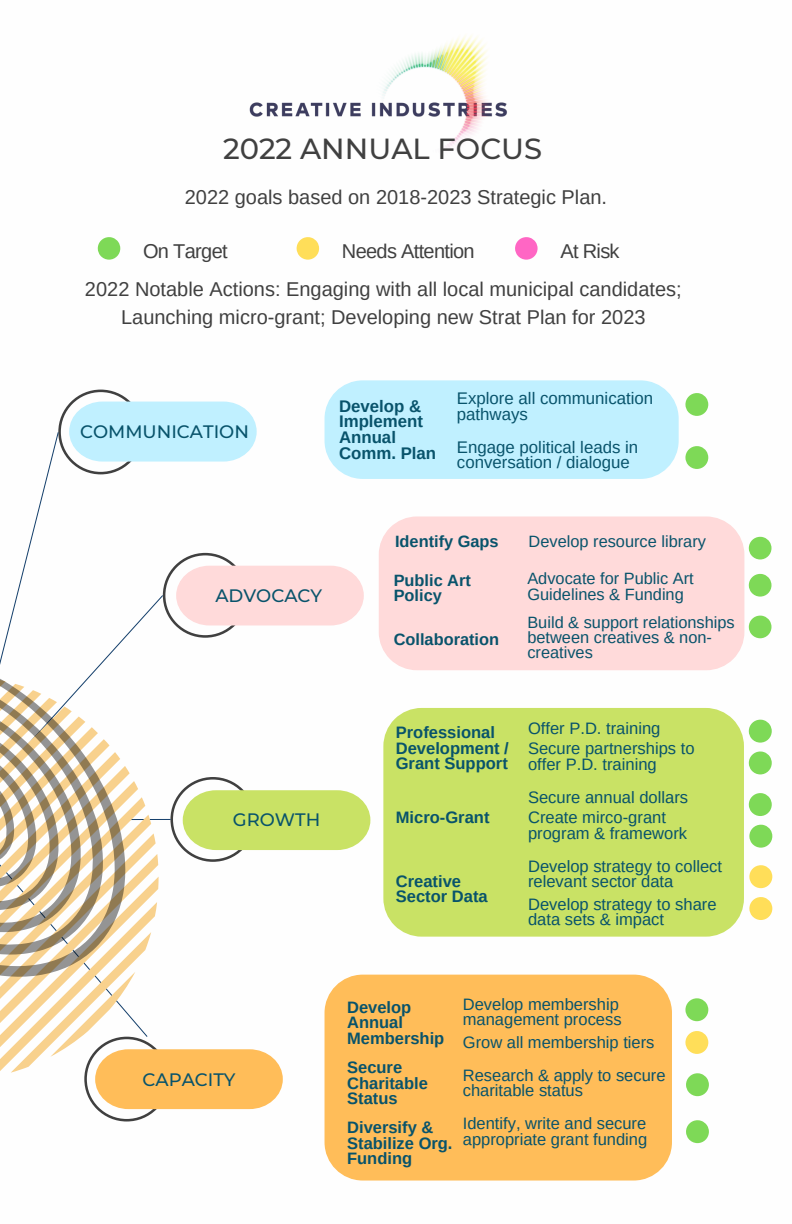
<style>
.page{position:relative;width:792px;height:1224px;background:#fff}
.page>*{position:absolute;margin:0;border:0;box-sizing:border-box;transform-origin:0 0}
.t1{font:500 29px "Montserrat";color:#404040}
.t2{font:20px/27.8px "Arimo";color:#404040;text-align:center}
.t3{font:20px "Arimo";letter-spacing:-.035em;color:#404040}
.t4{font:500 18px "Montserrat";color:#08536b}
.t5{font:16.8px/15.6px "Arimo";color:#08536b}
.t6{font:700 16.8px/15.6px "Arimo";color:#08536b}
.t7{font:16.6px/15.4px "Arimo";color:#08536b}
.t8{font:700 16.6px/15.4px "Arimo";color:#08536b}
.t9{font:16.5px/15.3px "Arimo";color:#08536b}
.t10{font:700 16.5px/15.3px "Arimo";color:#08536b}
.t11{font:16.4px/15.2px "Arimo";color:#08536b}
.t12{font:700 16.4px/15.2px "Arimo";color:#08536b}
</style>
<div class="page">
<svg style="left:0;top:390px;width:370px;height:732px"></svg>
<div style="left:325px;top:380px;width:354px;height:99px;background:#c0f0ff;border-radius:38px"></div>
<svg style="left:685px;top:393px;width:23px;height:23px"></svg>
<svg style="left:685px;top:446px;width:23px;height:23px"></svg>
<div style="left:379px;top:516px;width:365px;height:154px;background:#ffdada"></div>
<svg style="left:749px;top:616px;width:22px;height:22px"></svg>
<svg style="left:749px;top:574px;width:22px;height:23px"></svg>
<svg style="left:749px;top:537px;width:22px;height:22px"></svg>
<div style="left:383px;top:708px;width:361px;height:229px;background:#c9e265"></div>
<svg style="left:749px;top:793px;width:23px;height:23px"></svg>
<svg style="left:749px;top:825px;width:23px;height:23px"></svg>
<svg style="left:749px;top:752px;width:23px;height:22px"></svg>
<svg style="left:749px;top:720px;width:23px;height:23px"></svg>
<svg style="left:749px;top:865px;width:23px;height:23px"></svg>
<svg style="left:749px;top:897px;width:23px;height:23px"></svg>
<div style="left:325px;top:975px;width:347px;height:206px;background:#ffbd59;border-radius:38px"></div>
<svg style="left:685px;top:998px;width:23px;height:23px"></svg>
<svg style="left:685px;top:1031px;width:23px;height:23px"></svg>
<svg style="left:686px;top:1120px;width:23px;height:23px"></svg>
<svg style="left:686px;top:1073px;width:23px;height:23px"></svg>
<svg style="left:0;top:675px;width:159px;height:405px"></svg>
<svg style="left:0;top:661px;width:126px;height:316px"></svg>
<svg style="left:98px;top:237px;width:22px;height:23px"></svg>
<svg style="left:297px;top:237px;width:22px;height:23px"></svg>
<svg style="left:515px;top:237px;width:23px;height:23px"></svg>
<img style="left:249px;top:35px;width:258px;height:115px">
<h1 class="t1" style="left:223px;top:131px;width:321px">2022 ANNUAL FOCUS</h1>
<p class="t2" style="left:185px;top:184px;width:424px">2022 goals based on 2018-2023 Strategic Plan.</p>
<p class="t3" style="left:143px;top:240px;width:86px">On Target</p>
<p class="t3" style="left:342px;top:240px;width:134px">Needs Attention</p>
<p class="t2" style="left:560px;top:237px;width:61px">At Risk</p>
<p class="t2" style="left:85px;top:275px;width:598px">2022 Notable Actions: Engaging with all local municipal candidates;<br>Launching micro-grant; Developing new Strat Plan for 2023</p>
<p class="t4" style="left:80px;top:420px;width:170px">COMMUNICATION</p>
<p class="t6" style="left:339px;top:398px;width:99px">Develop &amp;<br>Implement<br>Annual<br>Comm. Plan</p>
<p class="t5" style="left:457px;top:391px;width:198px">Explore all communication pathways</p>
<p class="t5" style="left:457px;top:439px;width:183px">Engage political leads in conversation / dialogue</p>
<p class="t4" style="left:215px;top:584px;width:108px">ADVOCACY</p>
<p class="t12" style="left:395px;top:533px;width:105px">Identify Gaps</p>
<p class="t12" style="left:394px;top:573px;width:79px">Public Art<br>Policy</p>
<p class="t12" style="left:394px;top:631px;width:107px">Collaboration</p>
<p class="t11" style="left:529px;top:533px;width:179px">Develop resource library</p>
<p class="t11" style="left:527px;top:571px;width:168px">Advocate for Public Art<br>Guidelines &amp; Funding</p>
<p class="t11" style="left:527px;top:615px;width:209px">Build &amp; support relationships between creatives &amp; non&shy;creatives</p>
<p class="t4" style="left:233px;top:809px;width:89px">GROWTH</p>
<p class="t8" style="left:396px;top:725px;width:115px">Professional<br>Development /<br>Grant Support</p>
<p class="t8" style="left:396px;top:810px;width:95px">Micro-Grant</p>
<p class="t7" style="left:528px;top:720px;width:134px">Offer P.D. training</p>
<p class="t7" style="left:528px;top:741px;width:168px">Secure partnerships to offer P.D. training</p>
<p class="t7" style="left:528px;top:786px;width:162px;line-height:20.8px">Secure annual dollars<br>Create mirco-grant</p>
<p class="t7" style="left:528px;top:825px;width:161px">program &amp; framework</p>
<p class="t7" style="left:528px;top:858px;width:196px">Develop strategy to collect</p>
<p class="t8" style="left:396px;top:873px;width:67px">Creative</p>
<p class="t7" style="left:528px;top:874px;width:147px">relevant sector data</p>
<p class="t8" style="left:396px;top:888px;width:93px">Sector Data</p>
<p class="t7" style="left:528px;top:897px;width:190px">Develop strategy to share data sets &amp; impact</p>
<p class="t4" style="left:143px;top:1069px;width:95px">CAPACITY</p>
<p class="t10" style="left:347px;top:1000px;width:99px">Develop<br>Annual<br>Membership</p>
<p class="t9" style="left:463px;top:997px;width:160px">Develop membership management process</p>
<p class="t9" style="left:463px;top:1026px;width:204px;line-height:33.2px">Grow all membership tiers<br>Research &amp; apply to secure</p>
<p class="t9" style="left:463px;top:1083px;width:122px">charitable status</p>
<p class="t10" style="left:347px;top:1060px;width:82px">Secure<br>Charitable<br>Status</p>
<p class="t10" style="left:347px;top:1120px;width:107px">Diversify &amp;<br>Stabilize Org.<br>Funding</p>
<p class="t9" style="left:463px;top:1116px;width:186px">Identify, write and secure appropriate grant funding</p>
</div>
